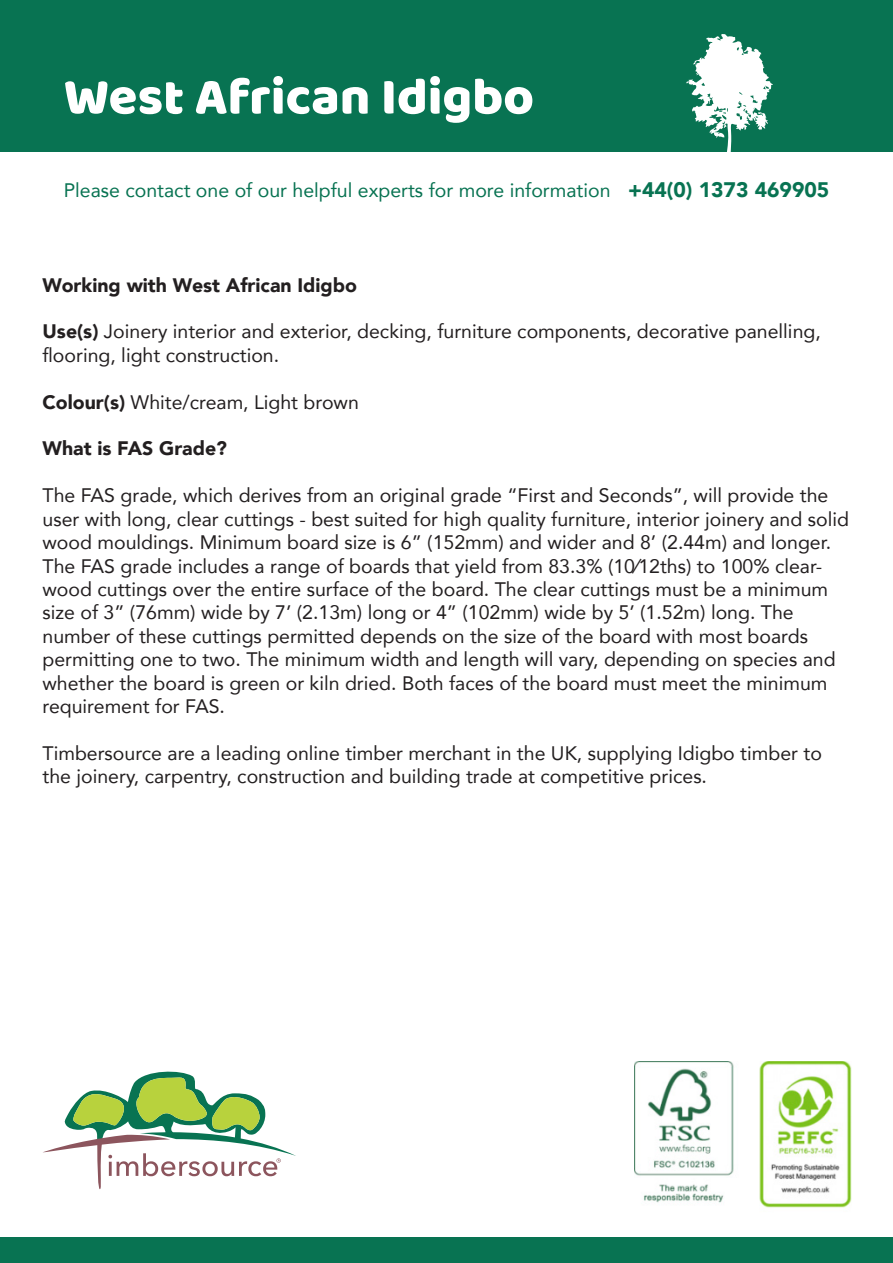
<style>
.page{position:relative;width:893px;height:1263px;background:#fff}
.page>*{position:absolute;margin:0;border:0;box-sizing:border-box;transform-origin:0 0}
.t1{font:52.5px "Baloo";color:#fff}
.t2{font:19.5px/23.4px "Avenir";color:#231f20}
.t3{font:19.5px "Avenir";color:#087352}
.t4{font:900 19.5px "Avenir";color:#231f20}
.s1{font-weight:900;font-size:21px}
.s2{font-weight:900}
</style>
<div class="page">
<div style="left:0;top:0;width:893px;height:152px;background:#087352"></div>
<div style="left:0;top:1237px;width:893px;height:26px;background:#087352"></div>
<svg style="left:43px;top:1071px;width:253px;height:119px"></svg>
<img style="left:635px;top:1062px;width:216px;height:146px">
<svg style="left:686px;top:34px;width:87px;height:118px"></svg>
<p class="t1" style="left:64px;top:65px;width:472px">West African Idigbo</p>
<p class="t3" style="left:64px;top:175px;width:767px">Please contact one of our helpful experts for more information <span class="s1">+44(0) 1373 469905</span></p>
<p class="t4" style="left:43px;top:268px;width:316px">Working with West African Idigbo</p>
<p class="t2" style="left:43px;top:319px;width:780px"><span class="s2">Use(s)</span> Joinery interior and exterior, decking, furniture components, decorative panelling,</p>
<p class="t2" style="left:43px;top:343px;width:238px">flooring, light construction.</p>
<p class="t2" style="left:43px;top:390px;width:318px"><span class="s2">Colour(s)</span> White/cream, Light brown</p>
<p class="t4" style="left:43px;top:432px;width:186px">What is FAS Grade?</p>
<p class="t2" style="left:43px;top:483px;width:808px">The FAS grade, which derives from an original grade “First and Seconds”, will provide the user with long, clear cuttings - best suited for high quality furniture, interior joinery and solid wood mouldings. Minimum board size is 6” (152mm) and wider and 8’ (2.44m) and longer.<br>The FAS grade includes a range of boards that yield from 83.3% (10⁄12ths) to 100% clear&shy;wood cuttings over the entire surface of the board. The clear cuttings must be a minimum size of 3” (76mm) wide by 7’ (2.13m) long or 4” (102mm) wide by 5’ (1.52m) long. The number of these cuttings permitted depends on the size of the board with most boards permitting one to two. The minimum width and length will vary, depending on species and whether the board is green or kiln dried. Both faces of the board must meet the minimum requirement for FAS.</p>
<p class="t2" style="left:43px;top:741px;width:781px">Timbersource are a leading online timber merchant in the UK, supplying Idigbo timber to the joinery, carpentry, construction and building trade at competitive prices.</p>
</div>
